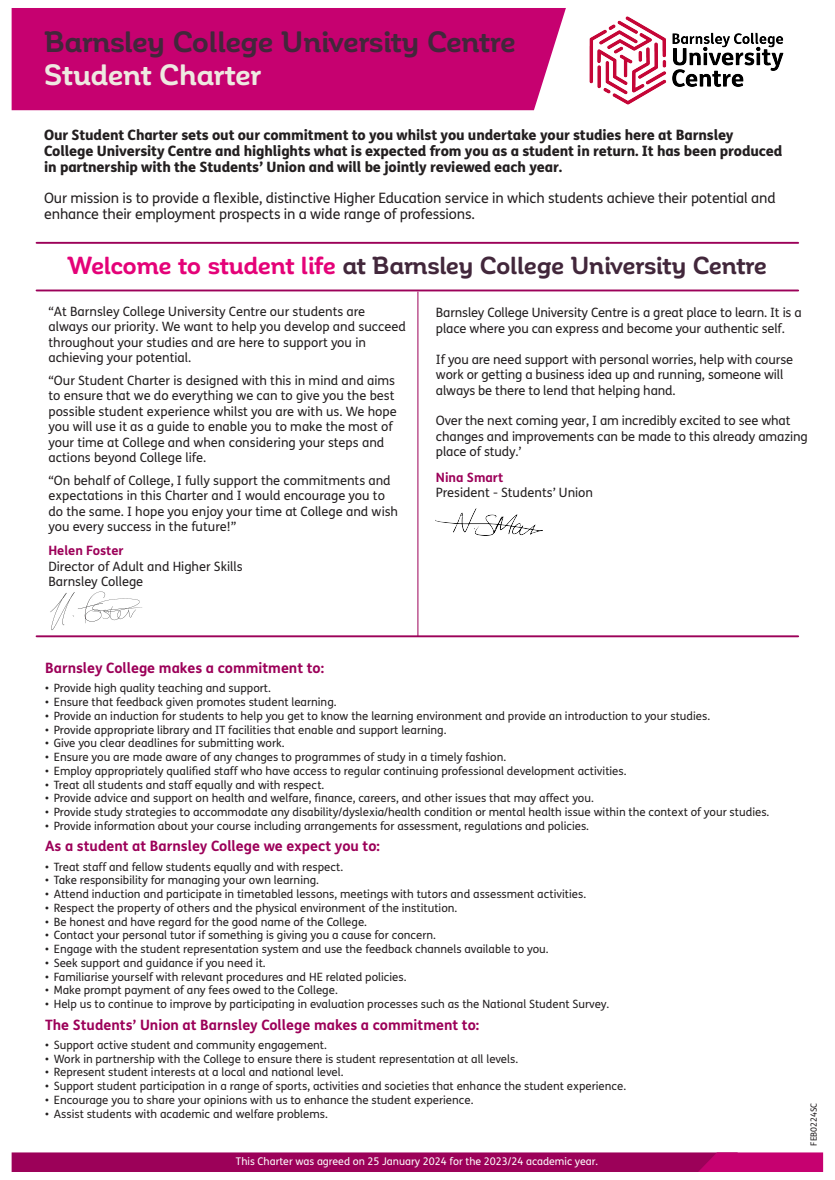
<style>
.page{position:relative;width:835px;height:1180px;background:#fff}
.page>*{position:absolute;margin:0;border:0;box-sizing:border-box;transform-origin:0 0}
.t1{font:700 29.05px "Corporative Soft Alt";letter-spacing:-.015em;color:#42273b}
.t2{font:700 29.05px "Corporative Soft Alt";letter-spacing:-.01em;color:#eee9e1}
.t3{font:700 24.32px "Corporative Soft Alt";letter-spacing:-.02em;color:#42273b}
.t4{font:800 14.31px/15.7px "FS Me";letter-spacing:-.01em;color:#231f20}
.t5{font:14.31px/15.7px "FS Me";letter-spacing:-.01em;color:#231f20}
.t6{font:700 14.31px "FS Me";color:#9c0159}
.t7{font:12.88px/15.4px "FS Me";color:#231f20}
.t8{font:700 12.88px "FS Me";color:#9c0159}
.t9{font:11.45px "FS Me";color:#231f20}
.List_Paragraph{font:10.54px "FS Me";color:#fff}
.t10{font:8.57px "FS Me";color:#231f20}
.s1{color:#e40278}
</style>
<div class="page">
<div style="left:12px;top:8px;width:554px;height:102px;background:#c60170"></div>
<svg style="left:12px;top:1152px;width:811px;height:20px;background:#a4065f"></svg>
<hr style="left:37px;top:242px;width:761px;height:2px;background:#9c0159">
<hr style="left:37px;top:289px;width:761px;height:2px;background:#9c0159">
<hr style="left:417px;top:292px;width:1px;height:344px;background:#9c0159">
<hr style="left:37px;top:635px;width:761px;height:2px;background:#9c0159">
<img style="left:50px;top:591px;width:92px;height:39px">
<img style="left:436px;top:508px;width:106px;height:27px">
<img style="left:589px;top:16px;width:195px;height:89px">
<p class="t1" style="left:44px;top:26px;width:473px">Barnsley College University Centre</p>
<p class="t2" style="left:44px;top:59px;width:218px">Student Charter</p>
<p class="t4" style="left:44px;top:127px;width:739px">Our Student Charter sets out our commitment to you whilst you undertake your studies here at Barnsley<br>College University Centre and highlights what is expected from you as a student in return. It has been produced in partnership with the Students’ Union and will be jointly reviewed each year.</p>
<p class="t5" style="left:44px;top:190px;width:732px">Our mission is to provide a flexible, distinctive Higher Education service in which students achieve their potential and enhance their employment prospects in a wide range of professions.</p>
<p class="t3" style="left:68px;top:252px;width:700px"><span class="s1">Welcome to student life</span> at Barnsley College University Centre</p>
<p class="t7" style="left:48px;top:303px;width:359px">“At Barnsley College University Centre our students are always our priority. We want to help you develop and succeed throughout your studies and are here to support you in achieving your potential.</p>
<p class="t7" style="left:48px;top:372px;width:350px">“Our Student Charter is designed with this in mind and aims to ensure that we do everything we can to give you the best possible student experience whilst you are with us. We hope you will use it as a guide to enable you to make the most of your time at College and when considering your steps and actions beyond College life.</p>
<p class="t7" style="left:48px;top:472px;width:344px">“On behalf of College, I fully support the commitments and expectations in this Charter and I would encourage you to</p>
<p class="t7" style="left:48px;top:503px;width:351px">do the same. I hope you enjoy your time at College and wish you every success in the future!”</p>
<p class="t8" style="left:48px;top:540px;width:77px">Helen Foster</p>
<p class="t7" style="left:48px;top:558px;width:196px">Director of Adult and Higher Skills</p>
<p class="t7" style="left:48px;top:573px;width:96px">Barnsley College</p>
<p class="t7" style="left:436px;top:305px;width:367px">Barnsley College University Centre is a great place to learn. It is a place where you can express and become your authentic self.</p>
<p class="t7" style="left:436px;top:351px;width:358px">If you are need support with personal worries, help with course work or getting a business idea up and running, someone will always be there to lend that helping hand.</p>
<p class="t7" style="left:436px;top:413px;width:373px">Over the next coming year, I am incredibly excited to see what changes and improvements can be made to this already amazing place of study.’</p>
<p class="t8" style="left:436px;top:467px;width:69px">Nina Smart</p>
<p class="t7" style="left:436px;top:485px;width:159px">President - Students’ Union</p>
<p class="t6" style="left:45px;top:657px;width:280px">Barnsley College makes a commitment to:</p>
<p class="t9" style="left:45px;top:680px;width:227px">• Provide high quality teaching and support.</p>
<p class="t9" style="left:45px;top:694px;width:293px">• Ensure that feedback given promotes student learning.</p>
<p class="t9" style="left:45px;top:708px;width:666px">• Provide an induction for students to help you get to know the learning environment and provide an introduction to your studies.</p>
<p class="t9" style="left:45px;top:721px;width:403px">• Provide appropriate library and IT facilities that enable and support learning.</p>
<p class="t9" style="left:45px;top:735px;width:241px">• Give you clear deadlines for submitting work.</p>
<p class="t9" style="left:45px;top:749px;width:462px">• Ensure you are made aware of any changes to programmes of study in a timely fashion.</p>
<p class="t9" style="left:45px;top:763px;width:582px">• Employ appropriately qualified staff who have access to regular continuing professional development activities.</p>
<p class="t9" style="left:45px;top:776px;width:280px">• Treat all students and staff equally and with respect.</p>
<p class="t9" style="left:45px;top:790px;width:550px">• Provide advice and support on health and welfare, finance, careers, and other issues that may affect you.</p>
<p class="t9" style="left:45px;top:804px;width:725px">• Provide study strategies to accommodate any disability/dyslexia/health condition or mental health issue within the context of your studies.</p>
<p class="t9" style="left:45px;top:818px;width:545px">• Provide information about your course including arrangements for assessment, regulations and policies.</p>
<p class="t6" style="left:45px;top:835px;width:336px">As a student at Barnsley College we expect you to:</p>
<p class="t9" style="left:45px;top:859px;width:299px">• Treat staff and fellow students equally and with respect.</p>
<p class="t9" style="left:45px;top:872px;width:275px">• Take responsibility for managing your own learning.</p>
<p class="t9" style="left:45px;top:886px;width:542px">• Attend induction and participate in timetabled lessons, meetings with tutors and assessment activities.</p>
<p class="t9" style="left:45px;top:900px;width:413px">• Respect the property of others and the physical environment of the institution.</p>
<p class="t9" style="left:45px;top:913px;width:323px">• Be honest and have regard for the good name of the College.</p>
<p class="t9" style="left:45px;top:927px;width:392px">• Contact your personal tutor if something is giving you a cause for concern.</p>
<p class="t9" style="left:45px;top:941px;width:505px">• Engage with the student representation system and use the feedback channels available to you.</p>
<p class="t9" style="left:45px;top:955px;width:222px">• Seek support and guidance if you need it.</p>
<p class="t9" style="left:45px;top:968px;width:363px">• Familiarise yourself with relevant procedures and HE related policies.</p>
<p class="t9" style="left:45px;top:982px;width:294px">• Make prompt payment of any fees owed to the College.</p>
<p class="t9" style="left:45px;top:996px;width:565px">• Help us to continue to improve by participating in evaluation processes such as the National Student Survey.</p>
<p class="t6" style="left:45px;top:1013px;width:435px">The Students’ Union at Barnsley College makes a commitment to:</p>
<p class="t9" style="left:45px;top:1037px;width:283px">• Support active student and community engagement.</p>
<p class="t9" style="left:45px;top:1050px;width:474px">• Work in partnership with the College to ensure there is student representation at all levels.</p>
<p class="t9" style="left:45px;top:1064px;width:300px">• Represent student interests at a local and national level.</p>
<p class="t9" style="left:45px;top:1078px;width:582px">• Support student participation in a range of sports, activities and societies that enhance the student experience.</p>
<p class="t9" style="left:45px;top:1092px;width:429px">• Encourage you to share your opinions with us to enhance the student experience.</p>
<p class="t9" style="left:45px;top:1105px;width:284px">• Assist students with academic and welfare problems.</p>
<p class="List_Paragraph" style="left:236px;top:1154px;width:363px">This Charter was agreed on 25 January 2024 for the 2023/24 academic year.</p>
<p class="t10" style="left:807px;top:1145px;width:44px;rotate:-90deg">FEB0224SC</p>
</div>
